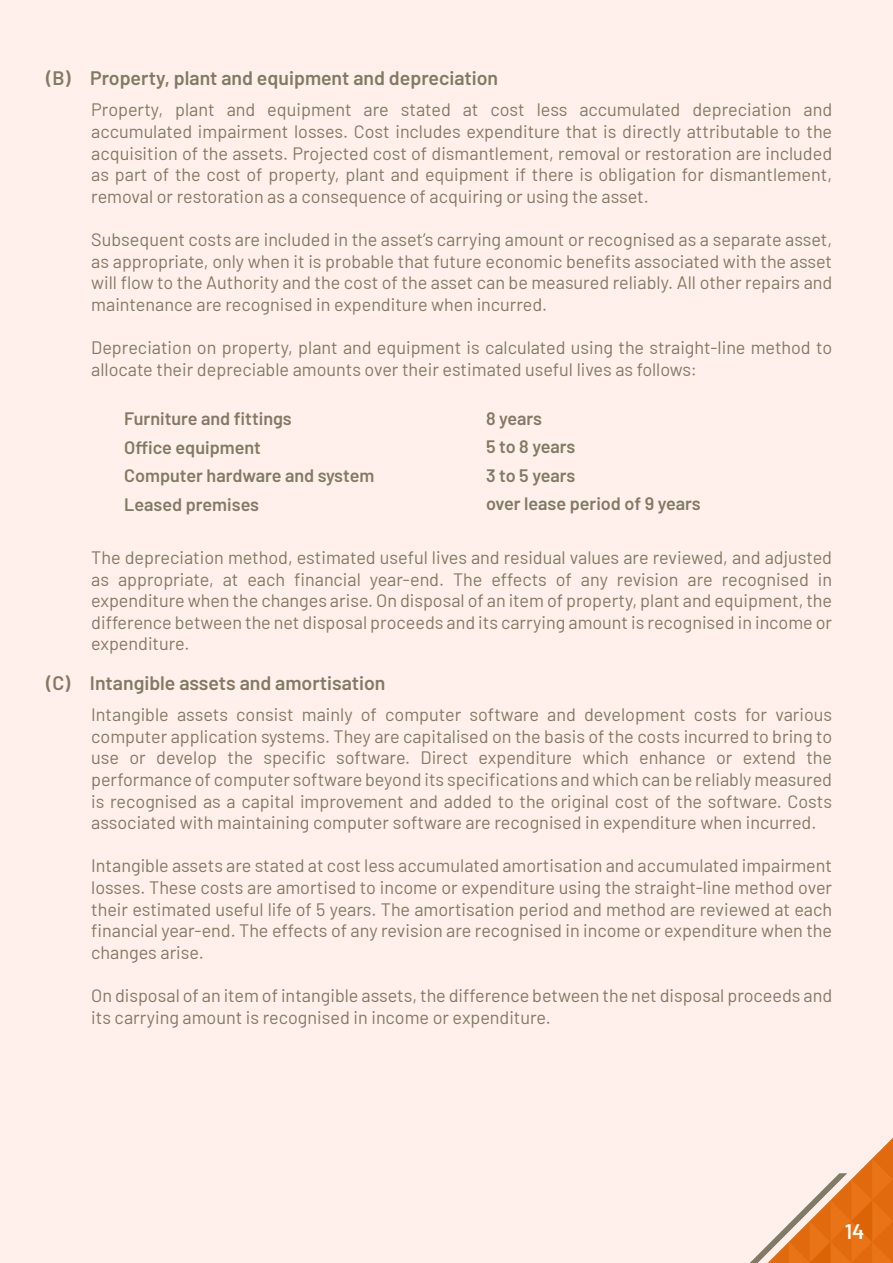
<style>
.page{position:relative;width:893px;height:1263px;background:#fff0eb}
.page>*{position:absolute;margin:0;border:0;box-sizing:border-box;transform-origin:0 0}
.t1{font:600 21px "Barlow";color:#fff}
.t2{font:600 19.5px "Barlow";color:#817a65}
.t3{font:18px/21.6px "Barlow";color:#817a65;text-align:justify}
.t4{font:600 18px/28.5px "Barlow";color:#817a65}
</style>
<div class="page">
<svg style="left:750px;top:1138px;width:143px;height:125px"></svg>
<p class="t2" style="left:46px;top:64px;width:453px">(B) Property, plant and equipment and depreciation</p>
<p class="t3" style="left:91px;top:98px;width:742px">Property, plant and equipment are stated at cost less accumulated depreciation and accumulated impairment losses. Cost includes expenditure that is directly attributable to the acquisition of the assets. Projected cost of dismantlement, removal or restoration are included as part of the cost of property, plant and equipment if there is obligation for dismantlement, removal or restoration as a consequence of acquiring or using the asset.</p>
<p class="t3" style="left:91px;top:227px;width:743px">Subsequent costs are included in the asset’s carrying amount or recognised as a separate asset, as appropriate, only when it is probable that future economic benefits associated with the asset will flow to the Authority and the cost of the asset can be measured reliably. All other repairs and maintenance are recognised in expenditure when incurred.</p>
<p class="t3" style="left:91px;top:335px;width:742px">Depreciation on property, plant and equipment is calculated using the straight-line method to allocate their depreciable amounts over their estimated useful lives as follows:</p>
<p class="t4" style="left:124px;top:403px;width:252px">Furniture and fittings<br>Office equipment<br>Computer hardware and system<br>Leased premises</p>
<p class="t4" style="left:486px;top:403px;width:216px">8 years<br>5 to 8 years<br>3 to 5 years<br>over lease period of 9 years</p>
<p class="t3" style="left:91px;top:545px;width:742px">The depreciation method, estimated useful lives and residual values are reviewed, and adjusted as appropriate, at each financial year-end. The effects of any revision are recognised in expenditure when the changes arise. On disposal of an item of property, plant and equipment, the difference between the net disposal proceeds and its carrying amount is recognised in income or expenditure.</p>
<p class="t2" style="left:46px;top:669px;width:341px">(C) Intangible assets and amortisation</p>
<p class="t3" style="left:91px;top:702px;width:742px">Intangible assets consist mainly of computer software and development costs for various computer application systems. They are capitalised on the basis of the costs incurred to bring to use or develop the specific software. Direct expenditure which enhance or extend the performance of computer software beyond its specifications and which can be reliably measured is recognised as a capital improvement and added to the original cost of the software. Costs associated with maintaining computer software are recognised in expenditure when incurred.</p>
<p class="t3" style="left:91px;top:854px;width:742px">Intangible assets are stated at cost less accumulated amortisation and accumulated impairment losses. These costs are amortised to income or expenditure using the straight-line method over their estimated useful life of 5 years. The amortisation period and method are reviewed at each financial year-end. The effects of any revision are recognised in income or expenditure when the changes arise.</p>
<p class="t3" style="left:91px;top:983px;width:742px">On disposal of an item of intangible assets, the difference between the net disposal proceeds and its carrying amount is recognised in income or expenditure.</p>
<p class="t1" style="left:845px;top:1216px;width:21px">14</p>
</div>
